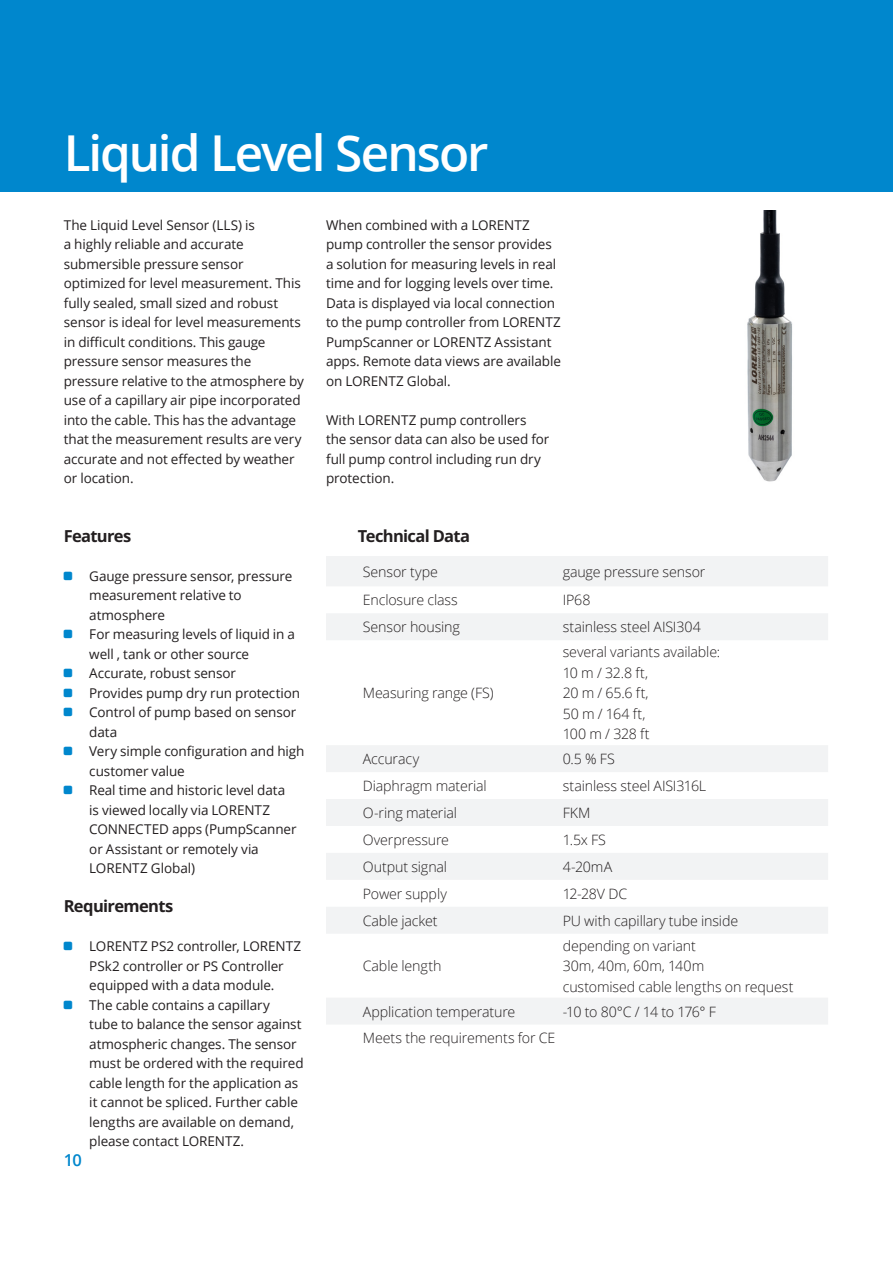
<style>
.page{position:relative;width:893px;height:1263px;background:#fff}
.page>*{position:absolute;margin:0;border:0;box-sizing:border-box;transform-origin:0 0}
.DocumentHead{font:600 49.5px "Open Sans";letter-spacing:-.04em;color:#fff}
.SubHeader{font:700 16.5px "Open Sans";letter-spacing:-.04em;color:#231f20}
.SubHeader_aboveTable{font:700 16.5px "Open Sans";letter-spacing:-.04em;color:#231f20}
.t1{font:600 16.5px "Open Sans";color:#0087cd}
.TableStandardText{font:300 14.25px "Open Sans";letter-spacing:-.01em;color:#231f20}
.TableStandardText-2{font:300 14.25px "Open Sans";letter-spacing:-.045em;color:#231f20}
.t2{font:13.5px/19.5px "Open Sans";letter-spacing:-.005em;color:#231f20}
</style>
<div class="page">
<div style="left:0;top:0;width:893px;height:191px;background:#0087cd"></div>
<img style="left:747px;top:210px;width:45px;height:272px">
<svg style="left:326px;top:556px;width:502px;height:468px"></svg>
<p class="DocumentHead" style="left:64px;top:119px;width:426px">Liquid Level Sensor</p>
<p class="t2" style="left:64px;top:215px;width:242px">The Liquid Level Sensor (LLS) is<br>a highly reliable and accurate submersible pressure sensor optimized for level measurement. This fully sealed, small sized and robust sensor is ideal for level measurements in difficult conditions. This gauge pressure sensor measures the pressure relative to the atmosphere by use of a capillary air pipe incorporated into the cable. This has the advantage that the measurement results are very accurate and not effected by weather or location.</p>
<p class="t2" style="left:326px;top:215px;width:236px">When combined with a LORENTZ pump controller the sensor provides a solution for measuring levels in real time and for logging levels over time.<br>Data is displayed via local connection to the pump controller from LORENTZ PumpScanner or LORENTZ Assistant apps. Remote data views are available on LORENTZ Global.</p>
<p class="t2" style="left:326px;top:410px;width:225px">With LORENTZ pump controllers the sensor data can also be used for full pump control including run dry protection.</p>
<p class="SubHeader" style="left:64px;top:524px;width:69px">Features</p>
<p class="t2" style="left:89px;top:566px;width:205px">Gauge pressure sensor, pressure measurement relative to atmosphere</p>
<p class="t2" style="left:89px;top:624px;width:207px">For measuring levels of liquid in a well , tank or other source</p>
<p class="t2" style="left:89px;top:663px;width:148px">Accurate, robust sensor</p>
<p class="t2" style="left:89px;top:683px;width:212px">Provides pump dry run protection</p>
<p class="t2" style="left:89px;top:702px;width:209px">Control of pump based on sensor data</p>
<p class="t2" style="left:89px;top:741px;width:217px">Very simple configuration and high customer value</p>
<p class="t2" style="left:89px;top:780px;width:209px">Real time and historic level data is viewed locally via LORENTZ<br>CONNECTED apps (PumpScanner or Assistant or remotely via<br>LORENTZ Global)</p>
<p class="SubHeader" style="left:64px;top:895px;width:111px">Requirements</p>
<p class="t2" style="left:89px;top:936px;width:213px">LORENTZ PS2 controller, LORENTZ<br>PSk2 controller or PS Controller equipped with a data module.</p>
<p class="t2" style="left:89px;top:995px;width:216px">The cable contains a capillary<br>tube to balance the sensor against atmospheric changes. The sensor must be ordered with the required cable length for the application as it cannot be spliced. Further cable lengths are available on demand, please contact LORENTZ.</p>
<p class="t1" style="left:64px;top:1148px;width:20px">10</p>
<p class="SubHeader_aboveTable" style="left:358px;top:524px;width:114px">Technical Data</p>
<p class="TableStandardText" style="left:363px;top:562px;width:77px">Sensor type</p>
<p class="TableStandardText" style="left:563px;top:562px;width:144px">gauge pressure sensor</p>
<p class="TableStandardText" style="left:363px;top:590px;width:97px">Enclosure class</p>
<p class="TableStandardText" style="left:563px;top:590px;width:29px">IP68</p>
<p class="TableStandardText" style="left:363px;top:617px;width:98px">Sensor housing</p>
<p class="TableStandardText" style="left:563px;top:617px;width:140px">stainless steel AISI304</p>
<p class="TableStandardText" style="left:363px;top:683px;width:132px">Measuring range (FS)</p>
<p class="TableStandardText" style="left:563px;top:642px;width:159px">several variants available:</p>
<p class="TableStandardText" style="left:563px;top:663px;width:87px">10 m / 32.8 ft,</p>
<p class="TableStandardText" style="left:563px;top:683px;width:87px">20 m / 65.6 ft,</p>
<p class="TableStandardText" style="left:563px;top:704px;width:84px">50 m / 164 ft,</p>
<p class="TableStandardText" style="left:563px;top:724px;width:89px">100 m / 328 ft</p>
<p class="TableStandardText" style="left:363px;top:749px;width:58px">Accuracy</p>
<p class="TableStandardText" style="left:563px;top:749px;width:54px">0.5 % FS</p>
<p class="TableStandardText" style="left:363px;top:776px;width:125px">Diaphragm material</p>
<p class="TableStandardText" style="left:563px;top:776px;width:145px">stainless steel AISI316L</p>
<p class="TableStandardText" style="left:363px;top:803px;width:96px">O-ring material</p>
<p class="TableStandardText" style="left:563px;top:803px;width:29px">FKM</p>
<p class="TableStandardText" style="left:363px;top:830px;width:88px">Overpressure</p>
<p class="TableStandardText" style="left:563px;top:830px;width:45px">1.5x FS</p>
<p class="TableStandardText" style="left:363px;top:857px;width:86px">Output signal</p>
<p class="TableStandardText" style="left:563px;top:857px;width:51px">4-20mA</p>
<p class="TableStandardText" style="left:363px;top:884px;width:86px">Power supply</p>
<p class="TableStandardText" style="left:563px;top:884px;width:66px">12-28V DC</p>
<p class="TableStandardText" style="left:363px;top:911px;width:76px">Cable jacket</p>
<p class="TableStandardText" style="left:563px;top:911px;width:177px">PU with capillary tube inside</p>
<p class="TableStandardText" style="left:363px;top:956px;width:80px">Cable length</p>
<p class="TableStandardText" style="left:563px;top:936px;width:135px">depending on variant</p>
<p class="TableStandardText" style="left:563px;top:956px;width:143px">30m, 40m, 60m, 140m</p>
<p class="TableStandardText" style="left:563px;top:977px;width:232px">customised cable lengths on request</p>
<p class="TableStandardText" style="left:363px;top:1001px;width:154px">Application temperature</p>
<p class="TableStandardText-2" style="left:563px;top:1001px;width:155px">-10 to 80°C / 14 to 176° F</p>
<p class="TableStandardText" style="left:363px;top:1028px;width:194px">Meets the requirements for CE</p>
</div>
